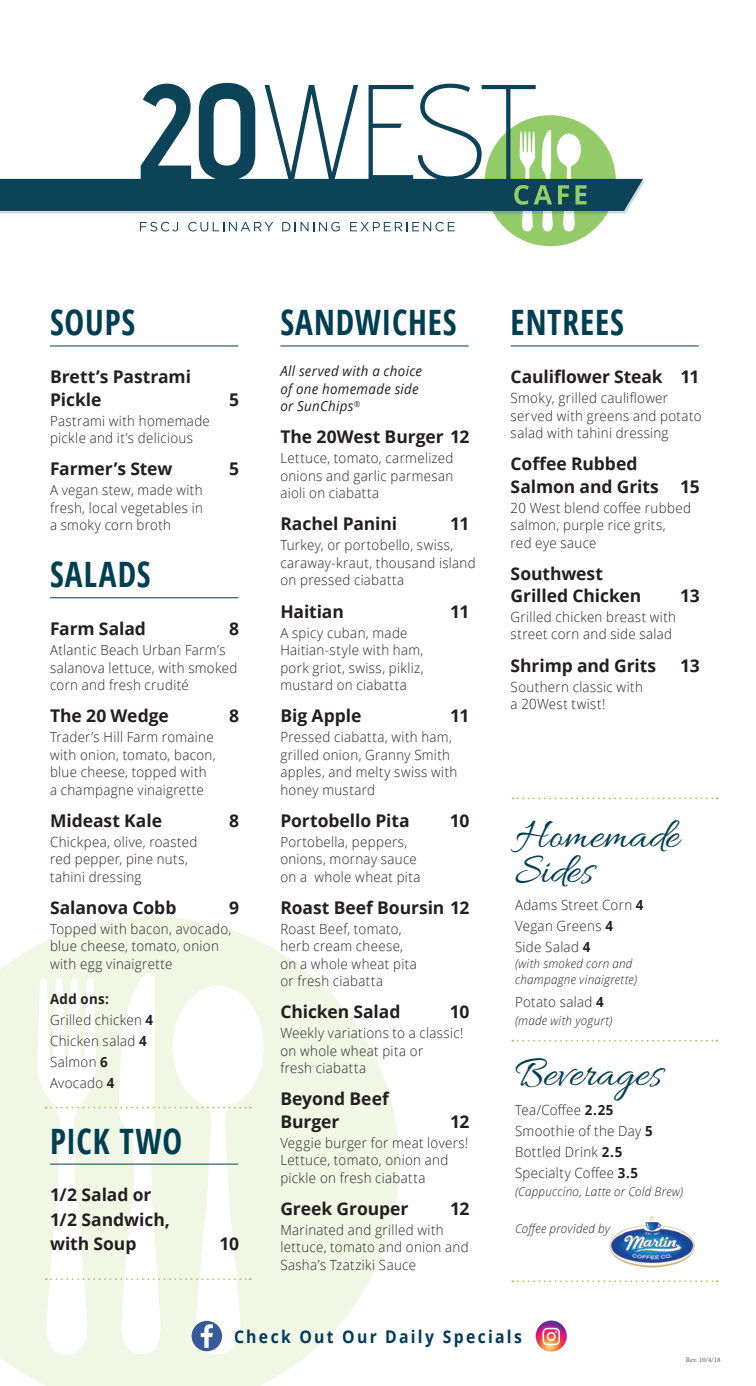
<style>
.page{position:relative;width:756px;height:1386px;background:#fff}
.page>*{position:absolute;margin:0;border:0;box-sizing:border-box;transform-origin:0 0}
.Section_Hd_02{font:43.75px "Allura";color:#003e52}
.Section_hd_01{font:700 condensed 35px "Open Sans";letter-spacing:.025em;color:#003e52;scale:.95 1}
.Menu_item_01{font:700 17.5px/24.5px "Open Sans";letter-spacing:-.005em;color:#231f20}
.Menu_item_01b{font:700 17.5px "Open Sans";letter-spacing:-.005em;color:#231f20}
.Menu_item_01-2{font:700 17.5px "Open Sans";letter-spacing:.145em;color:#003a5d;scale:.9 1}
.body_copy{font:300 14px/17.5px "Open Sans";letter-spacing:.025em;color:#231f20;scale:.95 1}
.notes{font:italic 14px/17.5px "Open Sans";letter-spacing:.025em;color:#231f20;scale:.95 1}
.body_copy-2{font:700 14px "Open Sans";letter-spacing:.03em;color:#231f20;scale:.95 1}
.body_copy-3{font:italic 300 12.25px "Open Sans";letter-spacing:.025em;color:#231f20;scale:.95 1}
.t1{font:7px "Minion Pro";color:#57585a}
.s1{font-weight:700}
</style>
<div class="page">
<svg style="left:0;top:917px;width:399px;height:469px;fill:#f0f7e5"></svg>
<div style="left:485px;top:115px;width:131px;height:131px;background:#93cb68;border-radius:50%"></div>
<svg style="left:143px;top:83px;width:449px;height:47px"></svg>
<svg style="left:0;top:130px;width:645px;height:101px"></svg>
<hr style="left:50px;top:346px;width:188px;height:1px;background:#003e52">
<hr style="left:50px;top:597px;width:188px;height:1px;background:#003e52">
<hr style="left:280px;top:346px;width:189px;height:1px;background:#003e52">
<hr style="left:511px;top:346px;width:188px;height:1px;background:#003e52">
<img style="left:610px;top:1216px;width:85px;height:52px">
<svg style="left:512px;top:798px;width:205px;height:1px"></svg>
<svg style="left:512px;top:1040px;width:205px;height:2px"></svg>
<svg style="left:512px;top:1280px;width:205px;height:2px"></svg>
<svg style="left:38px;top:973px;width:226px;height:382px"></svg>
<svg style="left:536px;top:1321px;width:31px;height:31px"></svg>
<svg style="left:542px;top:1328px;width:18px;height:17px"></svg>
<p class="Section_hd_01" style="left:50px;top:298px;width:91px">SOUPS</p>
<p class="Menu_item_01" style="left:50px;top:364px;width:142px">Brett’s Pastrami</p>
<p class="Menu_item_01b" style="left:50px;top:387px;width:53px">Pickle</p>
<p class="Menu_item_01b" style="left:229px;top:387px;width:11px">5</p>
<p class="body_copy" style="left:50px;top:411px;width:170px">Pastrami with homemade pickle and it’s delicious</p>
<p class="Menu_item_01" style="left:50px;top:456px;width:124px">Farmer’s Stew</p>
<p class="Menu_item_01" style="left:229px;top:456px;width:11px">5</p>
<p class="body_copy" style="left:50px;top:481px;width:162px;text-align:justify">A vegan stew, made with fresh, local vegetables in a smoky corn broth</p>
<p class="Section_hd_01" style="left:50px;top:550px;width:107px">SALADS</p>
<p class="Menu_item_01" style="left:50px;top:616px;width:97px">Farm Salad</p>
<p class="Menu_item_01" style="left:229px;top:616px;width:11px">8</p>
<p class="body_copy" style="left:50px;top:641px;width:199px">Atlantic Beach Urban Farm’s salanova lettuce, with smoked corn and fresh crudité</p>
<p class="Menu_item_01" style="left:50px;top:703px;width:120px">The 20 Wedge</p>
<p class="Menu_item_01" style="left:229px;top:703px;width:11px">8</p>
<p class="body_copy" style="left:50px;top:728px;width:176px">Trader’s Hill Farm romaine with onion, tomato, bacon, blue cheese, topped with a champagne vinaigrette</p>
<p class="Menu_item_01" style="left:50px;top:808px;width:113px">Mideast Kale</p>
<p class="Menu_item_01" style="left:229px;top:808px;width:11px">8</p>
<p class="body_copy" style="left:50px;top:833px;width:157px">Chickpea, olive, roasted red pepper, pine nuts, tahini dressing</p>
<p class="Menu_item_01" style="left:50px;top:895px;width:128px">Salanova Cobb</p>
<p class="Menu_item_01" style="left:229px;top:895px;width:11px">9</p>
<p class="body_copy" style="left:50px;top:920px;width:192px">Topped with bacon, avocado, blue cheese, tomato, onion with egg vinaigrette</p>
<p class="body_copy-2" style="left:50px;top:989px;width:64px">Add ons:</p>
<p class="body_copy" style="left:50px;top:1011px;width:110px">Grilled chicken <span class="s1">4</span></p>
<p class="body_copy" style="left:50px;top:1032px;width:103px">Chicken salad <span class="s1">4</span></p>
<p class="body_copy" style="left:50px;top:1051px;width:69px;line-height:21px">Salmon <span class="s1">6<br></span>Avocado <span class="s1">4</span></p>
<p class="Section_hd_01" style="left:50px;top:1116px;width:141px">PICK TWO</p>
<p class="Menu_item_01" style="left:50px;top:1182px;width:121px">1/2 Salad or<br>1/2 Sandwich, with Soup</p>
<p class="Menu_item_01" style="left:219px;top:1231px;width:21px">10</p>
<p class="Section_hd_01" style="left:280px;top:298px;width:187px">SANDWICHES</p>
<p class="notes" style="left:280px;top:362px;width:151px">All served with a choice of one homemade side or SunChips<sup>®</sup></p>
<p class="Menu_item_01" style="left:280px;top:424px;width:191px">The 20West Burger 12</p>
<p class="body_copy" style="left:280px;top:449px;width:184px;text-align:justify">Lettuce, tomato, carmelized onions and garlic parmesan aioli on ciabatta</p>
<p class="Menu_item_01" style="left:280px;top:511px;width:118px">Rachel Panini</p>
<p class="Menu_item_01" style="left:450px;top:511px;width:21px">11</p>
<p class="body_copy" style="left:280px;top:536px;width:207px">Turkey, or portobello, swiss, caraway-kraut, thousand island on pressed ciabatta</p>
<p class="Menu_item_01" style="left:280px;top:598px;width:65px">Haitian</p>
<p class="Menu_item_01" style="left:450px;top:598px;width:21px">11</p>
<p class="body_copy" style="left:280px;top:623px;width:152px">A spicy cuban, made<br>Haitian-style with ham, pork griot, swiss, pikliz, mustard on ciabatta</p>
<p class="Menu_item_01" style="left:280px;top:703px;width:83px">Big Apple</p>
<p class="Menu_item_01" style="left:450px;top:703px;width:21px">11</p>
<p class="body_copy" style="left:280px;top:728px;width:188px">Pressed ciabatta, with ham, grilled onion, Granny Smith apples, and melty swiss with honey mustard</p>
<p class="Menu_item_01" style="left:280px;top:808px;width:131px">Portobello Pita</p>
<p class="Menu_item_01" style="left:450px;top:808px;width:21px">10</p>
<p class="body_copy" style="left:280px;top:832px;width:149px">Portobella, peppers, onions, mornay sauce on a whole wheat pita</p>
<p class="Menu_item_01" style="left:280px;top:895px;width:191px">Roast Beef Boursin 12</p>
<p class="body_copy" style="left:280px;top:920px;width:145px">Roast Beef, tomato, herb cream cheese, on a whole wheat pita or fresh ciabatta</p>
<p class="Menu_item_01" style="left:280px;top:999px;width:122px">Chicken Salad</p>
<p class="Menu_item_01" style="left:450px;top:999px;width:21px">10</p>
<p class="body_copy" style="left:280px;top:1024px;width:194px">Weekly variations to a classic! on whole wheat pita or<br>fresh ciabatta</p>
<p class="Menu_item_01" style="left:280px;top:1086px;width:110px">Beyond Beef</p>
<p class="Menu_item_01b" style="left:280px;top:1109px;width:61px">Burger</p>
<p class="Menu_item_01b" style="left:450px;top:1109px;width:21px">12</p>
<p class="body_copy" style="left:280px;top:1133px;width:199px">Veggie burger for meat lovers!<br>Lettuce, tomato, onion and pickle on fresh ciabatta</p>
<p class="Menu_item_01" style="left:280px;top:1196px;width:130px">Greek Grouper</p>
<p class="Menu_item_01" style="left:450px;top:1196px;width:21px">12</p>
<p class="body_copy" style="left:280px;top:1221px;width:200px">Marinated and grilled with lettuce, tomato and onion and<br>Sasha’s Tzatziki Sauce</p>
<p class="Section_hd_01" style="left:511px;top:298px;width:121px">ENTREES</p>
<p class="Menu_item_01" style="left:511px;top:364px;width:190px">Cauliflower Steak 11</p>
<p class="body_copy" style="left:511px;top:389px;width:202px">Smoky, grilled cauliflower served with greens and potato salad with tahini dressing</p>
<p class="Menu_item_01" style="left:511px;top:451px;width:128px">Coffee Rubbed</p>
<p class="Menu_item_01b" style="left:511px;top:474px;width:191px">Salmon and Grits 15</p>
<p class="body_copy" style="left:511px;top:498px;width:191px">20 West blend coffee rubbed salmon, purple rice grits,<br>red eye sauce</p>
<p class="Menu_item_01" style="left:511px;top:561px;width:94px">Southwest</p>
<p class="Menu_item_01b" style="left:511px;top:583px;width:132px">Grilled Chicken</p>
<p class="Menu_item_01b" style="left:680px;top:583px;width:21px">13</p>
<p class="body_copy" style="left:511px;top:608px;width:176px">Grilled chicken breast with street corn and side salad</p>
<p class="Menu_item_01" style="left:511px;top:653px;width:147px">Shrimp and Grits</p>
<p class="Menu_item_01" style="left:680px;top:653px;width:21px">13</p>
<p class="body_copy" style="left:511px;top:677px;width:141px">Southern classic with a 20West twist!</p>
<p class="Section_Hd_02" style="left:515px;top:811px;width:166px">Homemade</p>
<p class="Section_Hd_02" style="left:515px;top:846px;width:80px">Sides</p>
<p class="body_copy" style="left:515px;top:896px;width:137px">Adams Street Corn <span class="s1">4</span></p>
<p class="body_copy" style="left:515px;top:917px;width:105px">Vegan Greens <span class="s1">4</span></p>
<p class="body_copy" style="left:515px;top:938px;width:81px">Side Salad <span class="s1">4</span></p>
<p class="body_copy-3" style="left:515px;top:955px;width:125px">(with smoked corn and</p>
<p class="body_copy-3" style="left:515px;top:971px;width:130px">champagne vinaigrette)</p>
<p class="body_copy" style="left:515px;top:993px;width:95px">Potato salad <span class="s1">4</span></p>
<p class="body_copy-3" style="left:515px;top:1013px;width:104px">(made with yogurt)</p>
<p class="Section_Hd_02" style="left:515px;top:1049px;width:148px">Beverages</p>
<p class="body_copy" style="left:515px;top:1101px;width:105px">Tea/Coffee <span class="s1">2.25</span></p>
<p class="body_copy" style="left:515px;top:1122px;width:146px">Smoothie of the Day <span class="s1">5</span></p>
<p class="body_copy" style="left:515px;top:1143px;width:114px">Bottled Drink <span class="s1">2.5</span></p>
<p class="body_copy" style="left:515px;top:1164px;width:131px">Specialty Coffee <span class="s1">3.5</span></p>
<p class="body_copy-3" style="left:515px;top:1183px;width:179px">(Cappuccino, Latte or Cold Brew)</p>
<p class="body_copy-3" style="left:515px;top:1220px;width:102px">Coffee provided by</p>
<p class="Menu_item_01-2" style="left:234px;top:1325px;width:321px">Check Out Our Daily Specials</p>
<p class="t1" style="left:686px;top:1355px;width:36px">Rev. 10/4/18</p>
</div>
